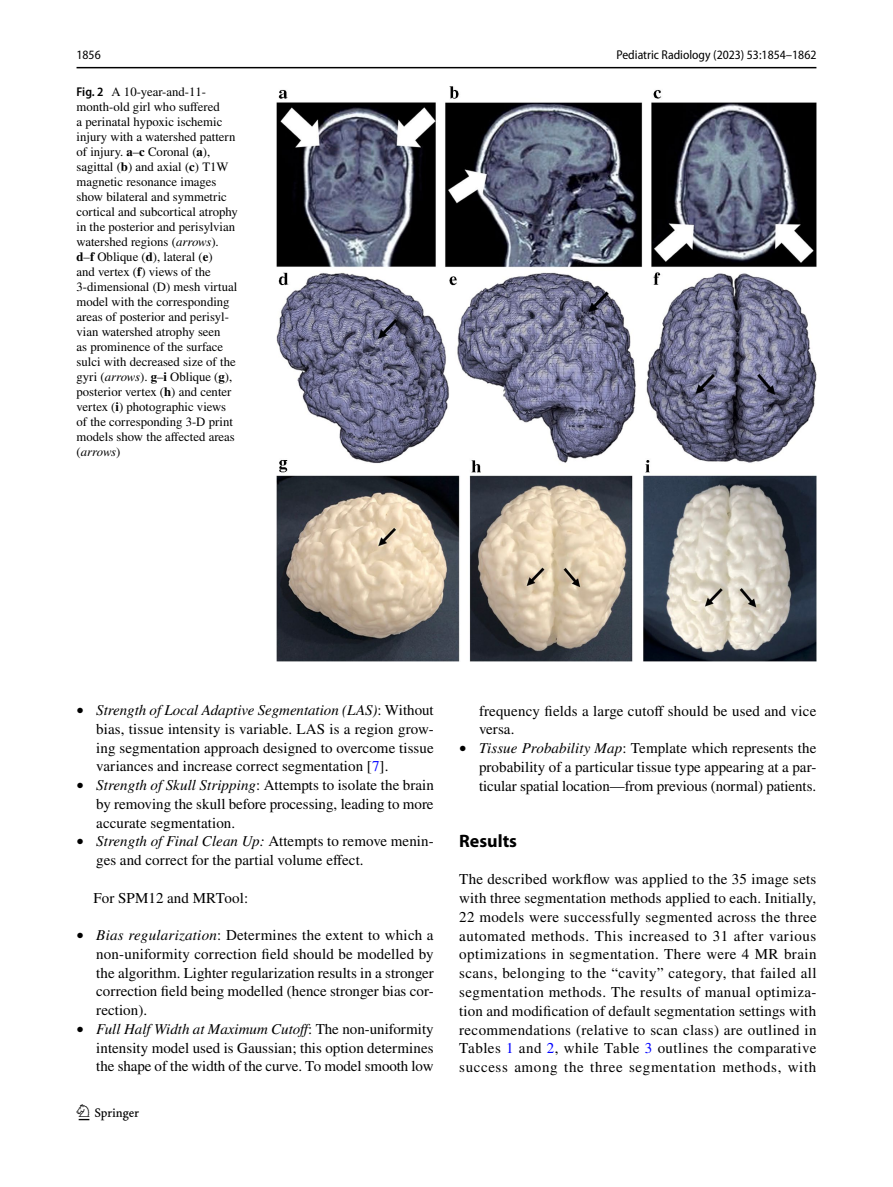
<style>
.page{position:relative;width:893px;height:1187px;background:#fff}
.page>*{position:absolute;margin:0;border:0;box-sizing:border-box;transform-origin:0 0}
.t1{font:22.5px "Springnew Regular 3";color:#000}
.t2{font:700 18px "Myriad Pro";color:#000}
.t3{font:15px/18.8px "STIX";letter-spacing:.005em;color:#000;text-align:justify}
.t4{font:12.75px/15px "STIX";color:#000}
.t5{font:semi-condensed 12.75px "Myriad Pro";color:#000}
.s1{font-family:"Myriad Pro";font-weight:600;font-stretch:semi-condensed}
.s2{font-weight:700}
.s3{font-style:italic}
.s4{font-size:14.1px}
.s5{color:#00f}
</style>
<div class="page">
<hr style="left:77px;top:67px;width:739px;height:1px;background:#000">
<img style="left:276px;top:87px;width:540px;height:575px">
<p class="t5" style="left:77px;top:48px;width:26px">1856</p>
<p class="t5" style="left:616px;top:48px;width:201px">Pediatric Radiology (2023) 53:1854–1862</p>
<p class="t4" style="left:77px;top:85px;width:163px"><span class="s1">Fig. 2</span> A 10-year-and-11- month-old girl who suffered<br>a perinatal hypoxic ischemic injury with a watershed pattern of injury. <span class="s2">a</span>–<span class="s2">c</span> Coronal (<span class="s2">a</span>), sagittal (<span class="s2">b</span>) and axial (<span class="s2">c</span>) T1W magnetic resonance images show bilateral and symmetric cortical and subcortical atrophy in the posterior and perisylvian watershed regions (<span class="s3">arrows</span>). <span class="s2">d</span>–<span class="s2">f</span> Oblique (<span class="s2">d</span>), lateral (<span class="s2">e</span>)<br>and vertex (<span class="s2">f</span>) views of the<br>3-dimensional (D) mesh virtual model with the corresponding areas of posterior and perisyl&shy;vian watershed atrophy seen<br>as prominence of the surface sulci with decreased size of the gyri (<span class="s3">arrows</span>). <span class="s2">g</span>–<span class="s2">i</span> Oblique (<span class="s2">g</span>), posterior vertex (<span class="s2">h</span>) and center vertex (<span class="s2">i</span>) photographic views of the corresponding 3-D print models show the affected areas (<span class="s3">arrows</span>)</p>
<p class="t3" style="left:96px;top:701px;width:339px;text-indent:-20px"><span class="s4">•</span> <span class="s3">Strength of Local Adaptive Segmentation (LAS)</span>: Without bias, tissue intensity is variable. LAS is a region grow&shy;ing segmentation approach designed to overcome tissue variances and increase correct segmentation [<span class="s5">7</span>].</p>
<p class="t3" style="left:96px;top:776px;width:339px;text-indent:-20px"><span class="s4">•</span> <span class="s3">Strength of Skull Stripping</span>: Attempts to isolate the brain by removing the skull before processing, leading to more accurate segmentation.</p>
<p class="t3" style="left:96px;top:832px;width:339px;text-indent:-20px"><span class="s4">•</span> <span class="s3">Strength of Final Clean Up:</span> Attempts to remove menin&shy;ges and correct for the partial volume effect.</p>
<p class="t3" style="left:94px;top:889px;width:156px">For SPM12 and MRTool:</p>
<p class="t3" style="left:96px;top:926px;width:339px;text-indent:-20px"><span class="s4">•</span> <span class="s3">Bias regularization</span>: Determines the extent to which a non-uniformity correction field should be modelled by the algorithm. Lighter regularization results in a stronger correction field being modelled (hence stronger bias cor&shy;rection).</p>
<p class="t3" style="left:96px;top:1020px;width:339px;text-indent:-20px"><span class="s4">•</span> <span class="s3">Full Half Width at Maximum Cutoff</span>: The non-uniformity intensity model used is Gaussian; this option determines the shape of the width of the curve. To model smooth low</p>
<h1 class="t1" style="left:79px;top:1104px;width:62px">1 3</h1>
<p class="t3" style="left:479px;top:702px;width:339px">frequency fields a large cutoff should be used and vice versa.</p>
<p class="t3" style="left:479px;top:739px;width:339px;text-indent:-20px"><span class="s4">•</span> <span class="s3">Tissue Probability Map</span>: Template which represents the probability of a particular tissue type appearing at a par&shy;ticular spatial location—from previous (normal) patients.</p>
<p class="t2" style="left:459px;top:829px;width:59px">Results</p>
<p class="t3" style="left:459px;top:871px;width:359px">The described workflow was applied to the 35 image sets with three segmentation methods applied to each. Initially, 22 models were successfully segmented across the three automated methods. This increased to 31 after various optimizations in segmentation. There were 4 MR brain scans, belonging to the “cavity” category, that failed all segmentation methods. The results of manual optimiza&shy;tion and modification of default segmentation settings with recommendations (relative to scan class) are outlined in Tables <span class="s5">1</span> and <span class="s5">2</span>, while Table <span class="s5">3</span> outlines the comparative success among the three segmentation methods, with</p>
</div>
